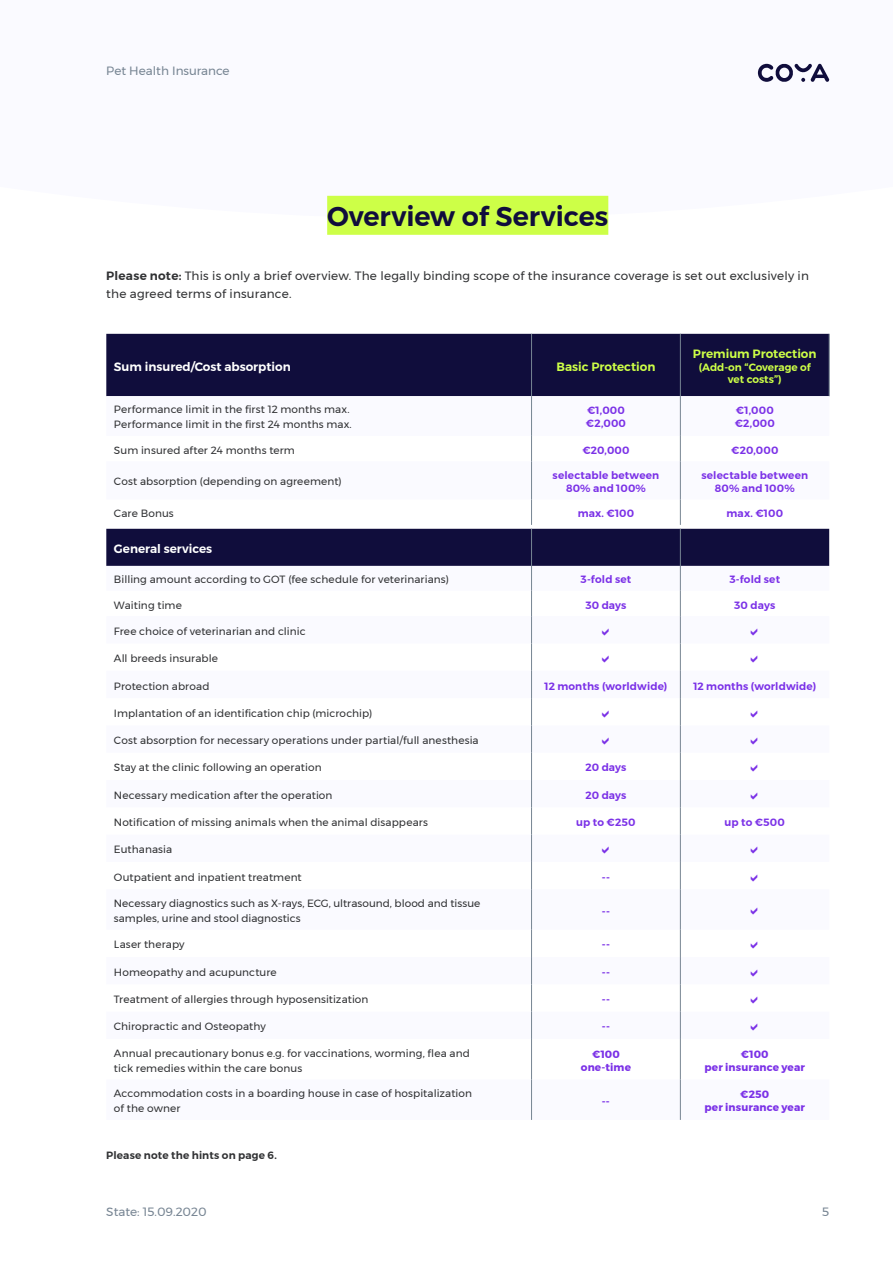
<style>
.page{position:relative;width:893px;height:1263px;background:#fff}
.page>*{position:absolute;margin:0;border:0;box-sizing:border-box;transform-origin:0 0}
.t1{font:600 27px "Montserrat";letter-spacing:-.005em;color:#100d3c}
.Paragraph{font:12px/18px "Montserrat Regular 2";letter-spacing:.015em;color:#303133}
.Footnote{font:600 12px "Montserrat";color:#fff}
.Footnote-2{font:600 12px "Montserrat";color:#cdff47}
.Footnote-3{font:12px "Montserrat Regular 2";color:#778593}
.Pagenumber{font:12px "Montserrat";color:#778593}
.Table_Copy{font:10.5px/15px "Montserrat Regular 2";letter-spacing:.01em;color:#303133}
.Footnote-4{font:600 10.5px/12.6px "Montserrat";letter-spacing:.015em;color:#7b31e7;text-align:center}
.Table_Copy-2{font:10.5px "Montserrat";letter-spacing:.01em;color:#303133}
.Footnote-5{font:700 10.5px "Montserrat";letter-spacing:.015em;color:#7b31e7}
.Footnote-6{font:600 10.5px/12.6px "Montserrat";color:#cdff47;text-align:center}
.Footnote-7{font:600 10.5px "Montserrat";letter-spacing:.015em;color:#303133}
.s1{font-family:"Montserrat";font-weight:600}
.s2{font-family:"Montserrat"}
</style>
<div class="page">
<div style="left:0;top:0;width:893px;height:226px;background:#fafaff"></div>
<div style="left:327px;top:196px;width:281px;height:39px;background:#cdff47"></div>
<hr style="left:531px;top:889px;width:1px;height:41px;background:#778593">
<svg style="left:531px;top:930px;width:1px;height:109px"></svg>
<hr style="left:531px;top:1039px;width:1px;height:40px;background:#778593">
<hr style="left:531px;top:1079px;width:1px;height:41px;background:#778593">
<hr style="left:680px;top:889px;width:1px;height:41px;background:#778593">
<svg style="left:680px;top:930px;width:1px;height:109px"></svg>
<hr style="left:680px;top:1039px;width:1px;height:40px;background:#778593">
<hr style="left:680px;top:1079px;width:1px;height:41px;background:#778593">
<div style="left:106px;top:334px;width:723px;height:62px;background:#100d3c"></div>
<svg style="left:106px;top:396px;width:723px;height:103px"></svg>
<hr style="left:531px;top:396px;width:1px;height:40px;background:#778593">
<hr style="left:680px;top:396px;width:1px;height:40px;background:#778593">
<svg style="left:531px;top:436px;width:1px;height:25px"></svg>
<svg style="left:680px;top:436px;width:1px;height:25px"></svg>
<hr style="left:531px;top:461px;width:1px;height:38px;background:#778593">
<hr style="left:680px;top:461px;width:1px;height:38px;background:#778593">
<hr style="left:531px;top:334px;width:1px;height:62px;background:#778593">
<hr style="left:680px;top:334px;width:1px;height:62px;background:#778593">
<hr style="left:829px;top:334px;width:1px;height:62px;background:#778593">
<svg style="left:758px;top:63px;width:72px;height:19px"></svg>
<svg style="left:106px;top:499px;width:723px;height:390px"></svg>
<p class="Footnote-3" style="left:106px;top:62px;width:125px">Pet Health Insurance</p>
<h2 class="t1" style="left:327px;top:195px;width:283px">Overview of Services</h2>
<p class="Paragraph" style="left:106px;top:266px;width:704px"><span class="s1">Please note:</span> This is only a brief overview. The legally binding scope of the insurance coverage is set out exclusively in <span class="s2">the agreed terms of insurance.</span></p>
<p class="Footnote" style="left:114px;top:357px;width:178px">Sum insured/Cost absorption</p>
<p class="Footnote-2" style="left:556px;top:357px;width:100px">Basic Protection</p>
<p class="Table_Copy" style="left:114px;top:402px;width:237px">Performance limit in the first 12 months max.</p>
<p class="Table_Copy" style="left:114px;top:417px;width:239px">Performance limit in the first 24 months max.</p>
<p class="Footnote-4" style="left:587px;top:404px;width:39px">€1,000</p>
<p class="Footnote-4" style="left:586px;top:417px;width:42px">€2,000</p>
<p class="Footnote-2" style="left:693px;top:344px;width:125px">Premium Protection</p>
<p class="Footnote-6" style="left:699px;top:361px;width:113px">(Add-on “Coverage of vet costs”)</p>
<p class="Footnote-4" style="left:736px;top:404px;width:39px">€1,000</p>
<p class="Footnote-4" style="left:735px;top:417px;width:42px">€2,000</p>
<p class="Table_Copy-2" style="left:114px;top:442px;width:182px">Sum insured after 24 months term</p>
<p class="Footnote-4" style="left:582px;top:444px;width:49px">€20,000</p>
<p class="Footnote-4" style="left:731px;top:444px;width:49px">€20,000</p>
<p class="Table_Copy" style="left:114px;top:474px;width:229px">Cost absorption (depending on agreement)</p>
<p class="Footnote-4" style="left:553px;top:469px;width:108px">selectable between<br>80% and 100%</p>
<p class="Footnote-4" style="left:701px;top:469px;width:108px">selectable between<br>80% and 100%</p>
<p class="Table_Copy-2" style="left:114px;top:505px;width:61px">Care Bonus</p>
<p class="Footnote-4" style="left:578px;top:507px;width:58px">max. €100</p>
<p class="Footnote-4" style="left:726px;top:507px;width:58px">max. €100</p>
<p class="Footnote" style="left:114px;top:539px;width:100px">General services</p>
<p class="Table_Copy-2" style="left:114px;top:571px;width:336px">Billing amount according to GOT (fee schedule for veterinarians)</p>
<p class="Footnote-4" style="left:581px;top:573px;width:52px">3-fold set</p>
<p class="Footnote-4" style="left:729px;top:573px;width:52px">3-fold set</p>
<p class="Table_Copy-2" style="left:114px;top:597px;width:69px">Waiting time</p>
<p class="Footnote-4" style="left:585px;top:598px;width:42px">30 days</p>
<p class="Footnote-4" style="left:734px;top:598px;width:42px">30 days</p>
<p class="Table_Copy-2" style="left:114px;top:623px;width:193px">Free choice of veterinarian and clinic</p>
<p class="Table_Copy-2" style="left:114px;top:650px;width:106px">All breeds insurable</p>
<p class="Table_Copy" style="left:114px;top:678px;width:97px">Protection abroad</p>
<p class="Footnote-4" style="left:544px;top:679px;width:124px">12 months (worldwide)</p>
<p class="Footnote-4" style="left:693px;top:679px;width:124px">12 months (worldwide)</p>
<p class="Table_Copy" style="left:114px;top:705px;width:260px">Implantation of an identification chip (microchip)</p>
<p class="Table_Copy" style="left:114px;top:733px;width:366px">Cost absorption for necessary operations under partial/full anesthesia</p>
<p class="Table_Copy" style="left:114px;top:760px;width:209px">Stay at the clinic following an operation</p>
<p class="Footnote-4" style="left:585px;top:761px;width:42px">20 days</p>
<p class="Table_Copy" style="left:114px;top:787px;width:220px">Necessary medication after the operation</p>
<p class="Footnote-4" style="left:585px;top:789px;width:42px">20 days</p>
<p class="Table_Copy" style="left:114px;top:815px;width:315px">Notification of missing animals when the animal disappears</p>
<p class="Footnote-4" style="left:576px;top:816px;width:61px">up to €250</p>
<p class="Footnote-4" style="left:725px;top:816px;width:62px">up to €500</p>
<p class="Table_Copy" style="left:114px;top:842px;width:60px">Euthanasia</p>
<p class="Table_Copy" style="left:114px;top:869px;width:189px">Outpatient and inpatient treatment</p>
<p class="Footnote-5" style="left:602px;top:868px;width:9px">--</p>
<p class="Table_Copy" style="left:114px;top:896px;width:368px">Necessary diagnostics such as X-rays, ECG, ultrasound, blood and tissue samples, urine and stool diagnostics</p>
<p class="Footnote-5" style="left:602px;top:902px;width:9px">--</p>
<p class="Table_Copy" style="left:114px;top:937px;width:72px">Laser therapy</p>
<p class="Footnote-5" style="left:602px;top:936px;width:9px">--</p>
<p class="Table_Copy" style="left:114px;top:964px;width:164px">Homeopathy and acupuncture</p>
<p class="Footnote-5" style="left:602px;top:963px;width:9px">--</p>
<p class="Table_Copy" style="left:114px;top:992px;width:256px">Treatment of allergies through hyposensitization</p>
<p class="Footnote-5" style="left:602px;top:991px;width:9px">--</p>
<p class="Table_Copy" style="left:114px;top:1019px;width:153px">Chiropractic and Osteopathy</p>
<p class="Footnote-5" style="left:602px;top:1018px;width:9px">--</p>
<p class="Table_Copy" style="left:114px;top:1045px;width:358px">Annual precautionary bonus e.g. for vaccinations, worming, flea and <span class="s2">tick remedies within the care bonus</span></p>
<p class="Footnote-5" style="left:592px;top:1046px;width:29px">€100</p>
<p class="Footnote-5" style="left:741px;top:1046px;width:29px">€100</p>
<p class="Footnote-5" style="left:704px;top:1058px;width:102px">per insurance year</p>
<p class="Footnote-5" style="left:581px;top:1058px;width:52px">one-time</p>
<p class="Table_Copy" style="left:114px;top:1086px;width:360px">Accommodation costs in a boarding house in case of hospitalization <span class="s2">of the owner</span></p>
<p class="Footnote-5" style="left:602px;top:1092px;width:9px">--</p>
<p class="Footnote-7" style="left:106px;top:1147px;width:172px">Please note the hints on page 6.</p>
<p class="Footnote-5" style="left:740px;top:1086px;width:30px">€250</p>
<p class="Footnote-5" style="left:704px;top:1099px;width:102px">per insurance year</p>
<p class="Pagenumber" style="left:106px;top:1203px;width:102px">State: 15.09.2020</p>
<p class="Pagenumber" style="left:822px;top:1203px;width:9px">5</p>
</div>
